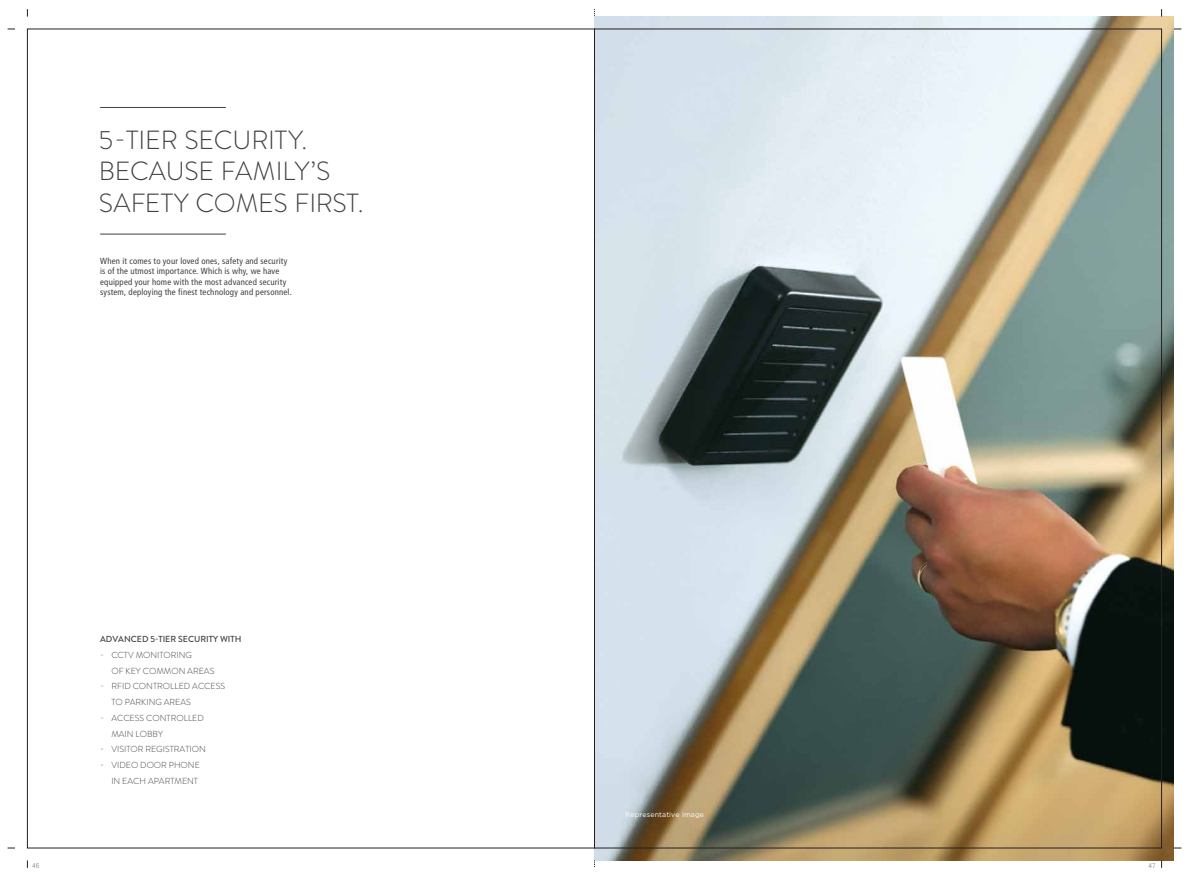
<style>
.page{position:relative;width:1189px;height:877px;background:#fff}
.page>*{position:absolute;margin:0;border:0;box-sizing:border-box;transform-origin:0 0}
.t1{font:300 26.25px/31.5px "Brandon Grotesque";letter-spacing:-.005em;color:#414042}
.t2{font:condensed 8.75px/10.5px "Frutiger LT";letter-spacing:.02em;color:#414042}
.t3{font:300 8.75px/15.8px "Brandon Grotesque";color:#414042}
.t4{font:500 8.75px "Brandon Grotesque";color:#414042}
.t5{font:7px "Gotham HTF";letter-spacing:.02em;color:#fff}
.t6{font:7px "Gothic 720 BT Roman B";color:#939598}
</style>
<div class="page">
<img style="left:594px;top:17px;width:580px;height:843px">
<hr style="left:100px;top:107px;width:126px;height:1px;background:#414042">
<hr style="left:100px;top:234px;width:126px;height:1px;background:#414042">
<p class="t1" style="left:99px;top:124px;width:266px">5-TIER SECURITY.<br>BECAUSE FAMILY’S<br>SAFETY COMES FIRST.</p>
<p class="t2" style="left:100px;top:256px;width:193px">When it comes to your loved ones, safety and security is of the utmost importance. Which is why, we have equipped your home with the most advanced security system, deploying the finest technology and personnel.</p>
<p class="t4" style="left:100px;top:633px;width:143px">ADVANCED 5-TIER SECURITY WITH</p>
<p class="t3" style="left:111px;top:647px;width:105px;text-indent:-11px">- CCTV MONITORING<br>OF KEY COMMON AREAS</p>
<p class="t3" style="left:111px;top:679px;width:115px;text-indent:-11px">- RFID CONTROLLED ACCESS<br>TO PARKING AREAS</p>
<p class="t3" style="left:111px;top:710px;width:94px;text-indent:-11px">- ACCESS CONTROLLED<br>MAIN LOBBY</p>
<p class="t3" style="left:100px;top:742px;width:107px">- VISITOR REGISTRATION</p>
<p class="t3" style="left:100px;top:757px;width:101px;text-align:right">- VIDEO DOOR PHONE<br>IN EACH APARTMENT</p>
<p class="t5" style="left:625px;top:810px;width:80px">Representative image</p>
<p class="t6" style="left:32px;top:861px;width:9px">46</p>
<p class="t6" style="left:1148px;top:861px;width:9px">47</p>
</div>
